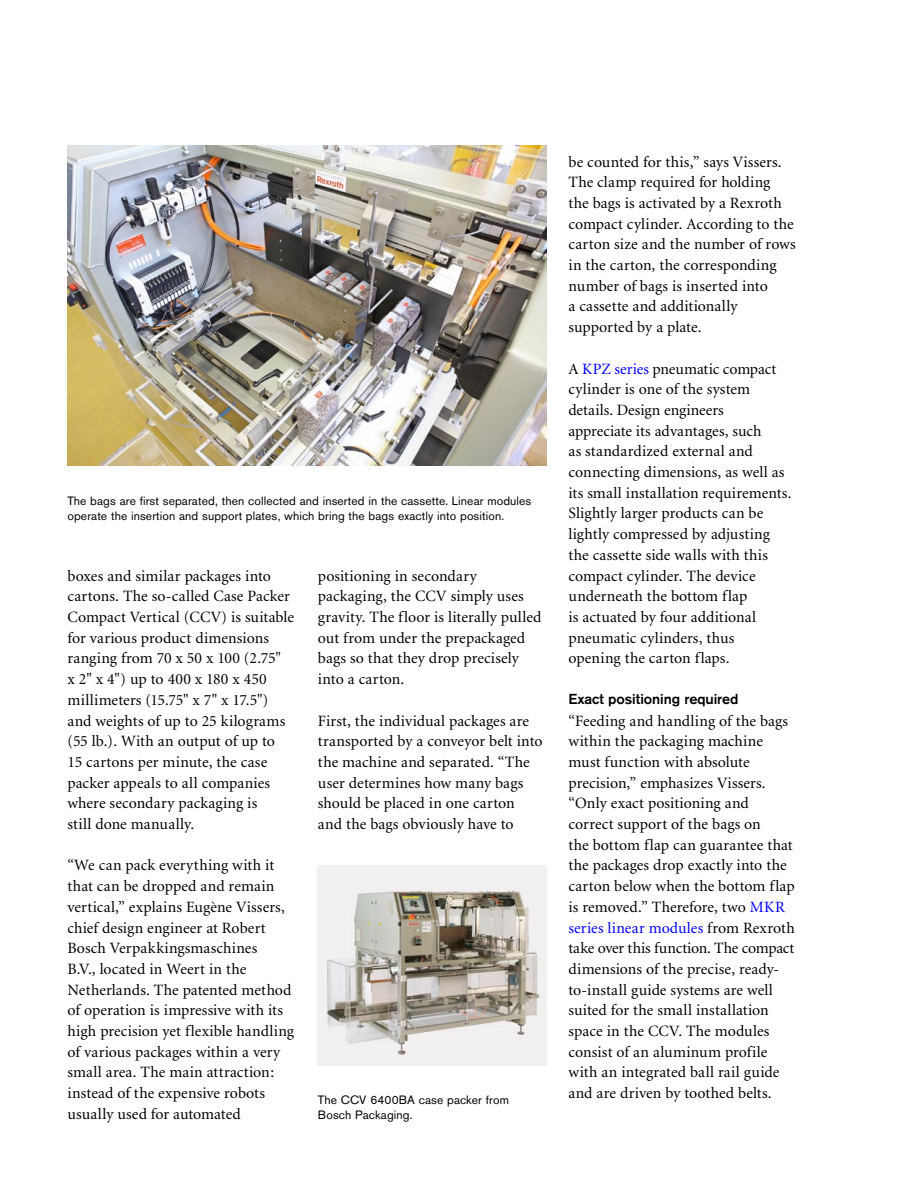
<style>
.page{position:relative;width:918px;height:1188px;background:#fff}
.page>*{position:absolute;margin:0;border:0;box-sizing:border-box;transform-origin:0 0}
.Body_Copy{font:15.75px/20.7px "Minion";letter-spacing:.005em;color:#000}
.SH1{font:500 14.4px "Akzidenz Grotesk BQ";letter-spacing:-.005em;color:#000}
.Caption_Text{font:12px/15px "Akzidenz Grotesk BQ";letter-spacing:.01em;color:#000}
.s1{color:#00f}
</style>
<div class="page">
<img style="left:68px;top:146px;width:478px;height:319px">
<img style="left:318px;top:865px;width:228px;height:200px">
<p class="Caption_Text" style="left:68px;top:493px;width:465px">The bags are first separated, then collected and inserted in the cassette. Linear modules operate the insertion and support plates, which bring the bags exactly into position.</p>
<p class="Body_Copy" style="left:68px;top:566px;width:228px">boxes and similar packages into cartons. The so-called Case Packer<br>Compact Vertical (CCV) is suitable for various product dimensions ranging from 70 x 50 x 100 (2.75"<br>x 2" x 4") up to 400 x 180 x 450 millimeters (15.75" x 7" x 17.5") and weights of up to 25 kilograms (55 lb.). With an output of up to<br>15 cartons per minute, the case packer appeals to all companies where secondary packaging is<br>still done manually.</p>
<p class="Body_Copy" style="left:68px;top:856px;width:228px">“We can pack everything with it that can be dropped and remain vertical,” explains Eugène Vissers, chief design engineer at Robert<br>Bosch Verpakkingsmaschines<br>B.V., located in Weert in the<br>Netherlands. The patented method of operation is impressive with its high precision yet flexible handling of various packages within a very small area. The main attraction: instead of the expensive robots usually used for automated</p>
<p class="Body_Copy" style="left:318px;top:566px;width:225px">positioning in secondary packaging, the CCV simply uses gravity. The floor is literally pulled out from under the prepackaged bags so that they drop precisely into a carton.</p>
<p class="Body_Copy" style="left:318px;top:711px;width:226px">First, the individual packages are transported by a conveyor belt into the machine and separated. “The user determines how many bags should be placed in one carton and the bags obviously have to</p>
<p class="Caption_Text" style="left:318px;top:1093px;width:192px">The CCV 6400BA case packer from<br>Bosch Packaging.</p>
<p class="Body_Copy" style="left:568px;top:152px;width:229px">be counted for this,” says Vissers.<br>The clamp required for holding<br>the bags is activated by a Rexroth compact cylinder. According to the carton size and the number of rows in the carton, the corresponding number of bags is inserted into<br>a cassette and additionally supported by a plate.</p>
<p class="Body_Copy" style="left:568px;top:359px;width:225px">A <span class="s1">KPZ series</span> pneumatic compact cylinder is one of the system details. Design engineers<br>appreciate its advantages, such<br>as standardized external and connecting dimensions, as well as its small installation requirements.<br>Slightly larger products can be lightly compressed by adjusting the cassette side walls with this compact cylinder. The device underneath the bottom flap<br>is actuated by four additional pneumatic cylinders, thus<br>opening the carton flaps.</p>
<p class="SH1" style="left:568px;top:690px;width:172px">Exact positioning required</p>
<p class="Body_Copy" style="left:568px;top:711px;width:228px">“Feeding and handling of the bags within the packaging machine must function with absolute precision,” emphasizes Vissers. “Only exact positioning and correct support of the bags on<br>the bottom flap can guarantee that the packages drop exactly into the carton below when the bottom flap is removed.” Therefore, two <span class="s1">MKR series linear modules</span> from Rexroth take over this function. The compact dimensions of the precise, ready&shy;to-install guide systems are well suited for the small installation space in the CCV. The modules consist of an aluminum profile with an integrated ball rail guide and are driven by toothed belts.</p>
</div>
